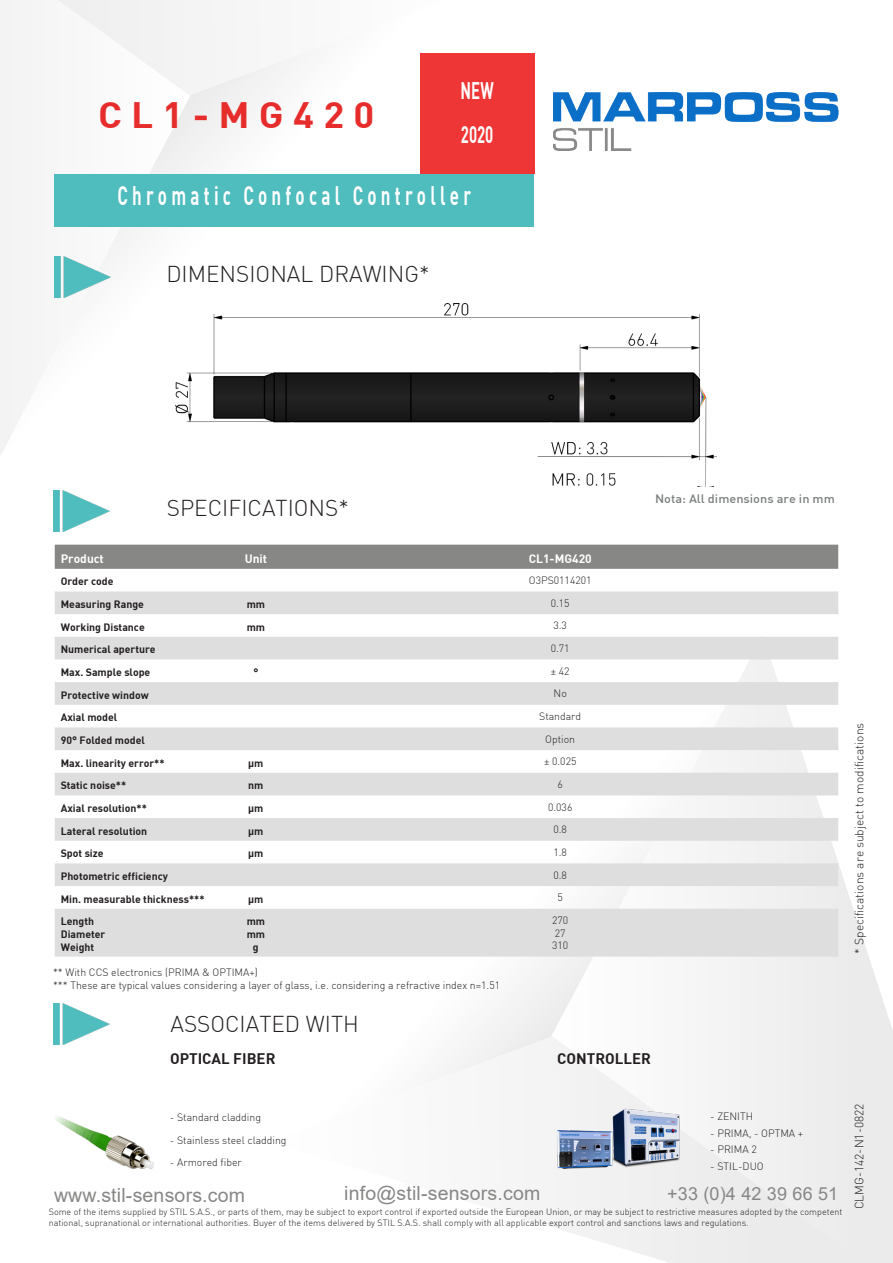
<style>
.page{position:relative;width:893px;height:1263px;background:#fff}
.page>*{position:absolute;margin:0;border:0;box-sizing:border-box;transform-origin:0 0}
.t1{font:36px "DIN Bold";letter-spacing:.24em;color:#e62d2b;scale:1.07 1}
.t2{font:26.25px "DIN Bold";letter-spacing:.25em;color:#fff;scale:.65 1}
.t3{font:23.55px "DIN Bold";color:#fff;scale:.64 1}
.t4{font:300 22.5px "DIN";color:#231f20}
.t5{font:19.5px "Arial";letter-spacing:.01em;color:#878786}
.t6{font:18px "Arial";letter-spacing:.01em;color:#878786}
.t7{font:15px "DIN Bold";color:#231f20}
.t8{font:300 12px "DIN";color:#231f20}
.t9{font:500 12px "DIN";color:#7c7f7f;scale:1.06 1}
.t10{font:12px "DIN Bold";color:#fff}
.t11{font:300 10.5px "DIN";color:#231f20}
.t12{font:10.5px "DIN Bold";color:#231f20}
.t13{font:300 9px/10.8px "DIN";color:#231f20}
</style>
<div class="page">
<img style="left:0;top:0;width:893px;height:1263px">
<img style="left:54px;top:256px;width:56px;height:41px">
<img style="left:53px;top:490px;width:56px;height:41px">
<div style="left:55px;top:545px;width:783px;height:24px;background:#878786"></div>
<svg style="left:55px;top:591px;width:783px;height:365px;fill:#dedede"></svg>
<img style="left:176px;top:303px;width:540px;height:184px">
<img style="left:554px;top:93px;width:285px;height:57px">
<div style="left:420px;top:54px;width:114px;height:120px;background:#ee3636"></div>
<div style="left:54px;top:174px;width:480px;height:53px;background:#4fbcbd"></div>
<img style="left:54px;top:1003px;width:56px;height:41px">
<img style="left:55px;top:1115px;width:98px;height:54px">
<img style="left:556px;top:1097px;width:124px;height:88px">
<p class="t1" style="left:98px;top:91px;width:260px">CL1-MG420</p>
<p class="t3" style="left:461px;top:75px;width:53px">NEW</p>
<p class="t3" style="left:461px;top:119px;width:52px">2020</p>
<p class="t2" style="left:117px;top:179px;width:546px">Chromatic Confocal Controller</p>
<p class="t4" style="left:166px;top:260px;width:265px">DIMENSIONAL DRAWING*</p>
<p class="t4" style="left:167px;top:494px;width:183px">SPECIFICATIONS*</p>
<p class="t10" style="left:61px;top:551px;width:45px">Product</p>
<p class="t10" style="left:245px;top:551px;width:24px">Unit</p>
<p class="t10" style="left:529px;top:551px;width:65px">CL1-MG420</p>
<p class="t12" style="left:61px;top:575px;width:54px">Order code</p>
<p class="t11" style="left:529px;top:574px;width:64px">O3PS0114201</p>
<p class="t12" style="left:61px;top:597px;width:85px">Measuring Range</p>
<p class="t12" style="left:247px;top:597px;width:20px">mm</p>
<p class="t11" style="left:551px;top:596px;width:20px">0.15</p>
<p class="t12" style="left:61px;top:620px;width:86px">Working Distance</p>
<p class="t12" style="left:247px;top:620px;width:20px">mm</p>
<p class="t11" style="left:553px;top:619px;width:15px">3.3</p>
<p class="t12" style="left:61px;top:643px;width:96px">Numerical aperture</p>
<p class="t11" style="left:551px;top:642px;width:20px">0.71</p>
<p class="t12" style="left:61px;top:665px;width:91px">Max. Sample slope</p>
<p class="t12" style="left:253px;top:665px;width:7px">°</p>
<p class="t11" style="left:551px;top:664px;width:20px">± 42</p>
<p class="t12" style="left:61px;top:688px;width:89px">Protective window</p>
<p class="t11" style="left:554px;top:687px;width:15px">No</p>
<p class="t12" style="left:61px;top:711px;width:58px">Axial model</p>
<p class="t11" style="left:539px;top:710px;width:44px">Standard</p>
<p class="t12" style="left:61px;top:733px;width:86px">90° Folded model</p>
<p class="t11" style="left:545px;top:732px;width:31px">Option</p>
<p class="t12" style="left:61px;top:756px;width:105px">Max. linearity error**</p>
<p class="t12" style="left:248px;top:756px;width:17px">µm</p>
<p class="t11" style="left:544px;top:755px;width:34px">± 0.025</p>
<p class="t12" style="left:61px;top:779px;width:67px">Static noise**</p>
<p class="t12" style="left:248px;top:779px;width:17px">nm</p>
<p class="t11" style="left:557px;top:778px;width:7px">6</p>
<p class="t12" style="left:61px;top:801px;width:88px">Axial resolution**</p>
<p class="t12" style="left:248px;top:801px;width:17px">µm</p>
<p class="t11" style="left:548px;top:800px;width:26px">0.036</p>
<p class="t12" style="left:61px;top:824px;width:88px">Lateral resolution</p>
<p class="t12" style="left:248px;top:824px;width:17px">µm</p>
<p class="t11" style="left:553px;top:823px;width:15px">0.8</p>
<p class="t12" style="left:61px;top:847px;width:44px">Spot size</p>
<p class="t12" style="left:248px;top:847px;width:17px">µm</p>
<p class="t11" style="left:553px;top:846px;width:15px">1.8</p>
<p class="t12" style="left:61px;top:869px;width:109px">Photometric efficiency</p>
<p class="t11" style="left:553px;top:868px;width:15px">0.8</p>
<p class="t12" style="left:61px;top:892px;width:145px">Min. measurable thickness***</p>
<p class="t12" style="left:248px;top:892px;width:17px">µm</p>
<p class="t11" style="left:557px;top:891px;width:7px">5</p>
<p class="t12" style="left:61px;top:915px;width:35px">Length</p>
<p class="t12" style="left:61px;top:927px;width:46px">Diameter</p>
<p class="t12" style="left:61px;top:940px;width:35px">Weight</p>
<p class="t11" style="left:552px;top:914px;width:18px">270</p>
<p class="t11" style="left:555px;top:926px;width:12px">27</p>
<p class="t11" style="left:552px;top:939px;width:18px">310</p>
<p class="t12" style="left:247px;top:915px;width:20px">mm</p>
<p class="t12" style="left:247px;top:927px;width:20px">mm</p>
<p class="t12" style="left:253px;top:940px;width:7px">g</p>
<p class="t11" style="left:53px;top:966px;width:206px">** With CCS electronics (PRIMA &amp; OPTIMA+)</p>
<p class="t11" style="left:53px;top:979px;width:449px">*** These are typical values considering a layer of glass, i.e. considering a refractive index n=1.51</p>
<p class="t4" style="left:171px;top:1010px;width:190px">ASSOCIATED WITH</p>
<p class="t9" style="left:655px;top:491px;width:171px">Nota: All dimensions are in mm</p>
<p class="t7" style="left:170px;top:1049px;width:107px">OPTICAL FIBER</p>
<p class="t7" style="left:557px;top:1049px;width:95px">CONTROLLER</p>
<p class="t8" style="left:852px;top:954px;width:232px;rotate:-90deg">* Specifications are subject to modifications</p>
<p class="t11" style="left:170px;top:1111px;width:93px">- Standard cladding</p>
<p class="t11" style="left:170px;top:1134px;width:118px">- Stainless steel cladding</p>
<p class="t11" style="left:170px;top:1156px;width:73px">- Armored fiber</p>
<p class="t11" style="left:710px;top:1110px;width:44px">- ZENITH</p>
<p class="t11" style="left:710px;top:1126px;width:95px">- PRIMA, - OPTMA +</p>
<p class="t11" style="left:710px;top:1143px;width:48px">- PRIMA 2</p>
<p class="t11" style="left:710px;top:1159px;width:55px">- STIL-DUO</p>
<p class="t5" style="left:54px;top:1182px;width:193px">www.stil-sensors.com</p>
<p class="t5" style="left:344px;top:1179px;width:197px">info@stil-sensors.com</p>
<p class="t6" style="left:667px;top:1181px;width:173px">+33 (0)4 42 39 66 51</p>
<p class="t13" style="left:49px;top:1206px;width:795px">Some of the items supplied by STIL S.A.S., or parts of them, may be subject to export control if exported outside the European Union, or may be subject to restrictive measures adopted by the competent national, supranational or international authorities. Buyer of the items delivered by STIL S.A.S. shall comply with all applicable export control and sanctions laws and regulations.</p>
<p class="t8" style="left:852px;top:1209px;width:107px;rotate:-90deg">CLMG-142-N1-0822</p>
</div>
